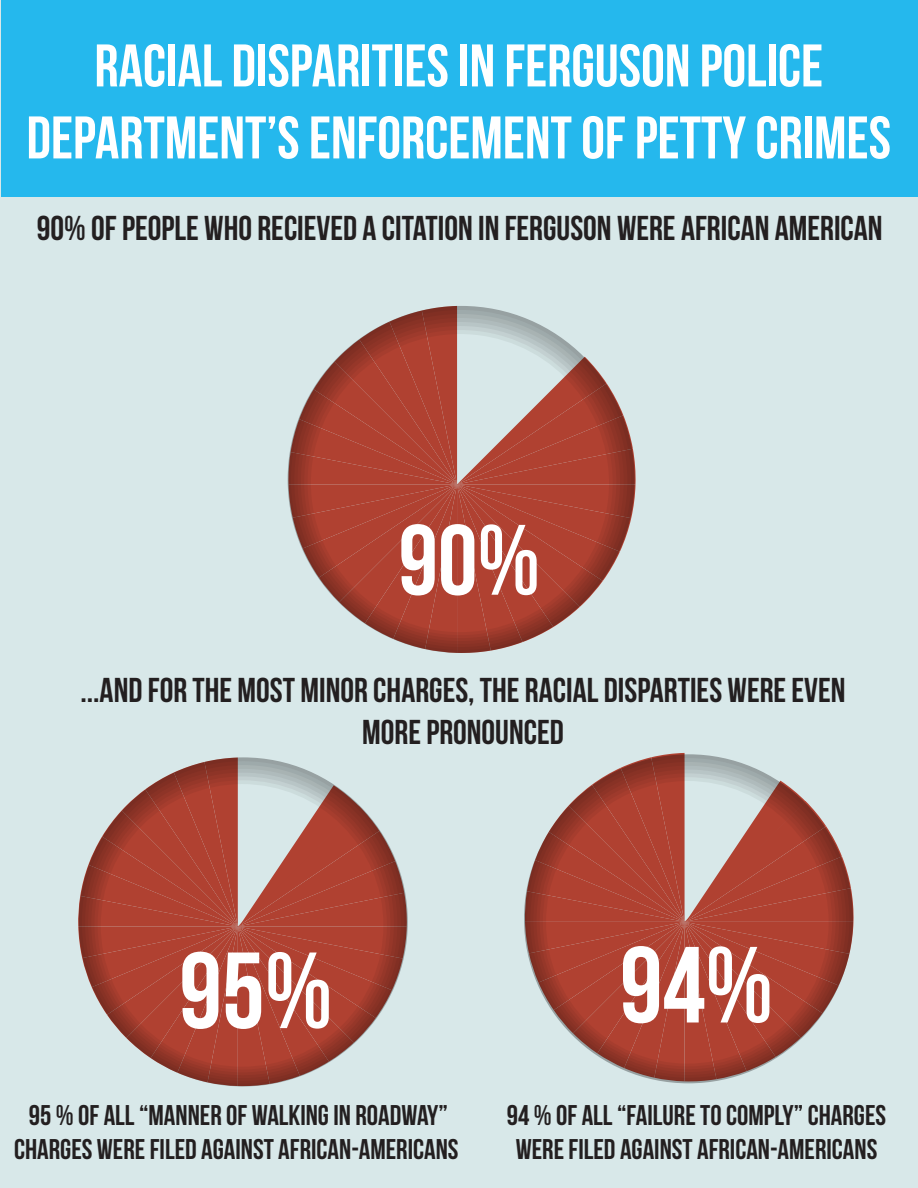
<style>
.page{position:relative;width:918px;height:1188px;background:#d8e8e9}
.page>*{position:absolute;margin:0;border:0;box-sizing:border-box;transform-origin:0 0}
.t1{font:108px "Bebas Neue";color:#fff}
.t2{font:99.75px "Bebas Neue";color:#fff}
.t3{font:60px/72px "Bebas Neue";color:#fff;text-align:center}
.t4{font:34.5px/41.4px "Bebas Neue";color:#231f20;text-align:center}
.t5{font:28.5px/34.2px "Bebas Neue";color:#231f20;text-align:center}
</style>
<div class="page">
<div style="left:2px;top:0;width:916px;height:196px;background:#25b8ed"></div>
<svg style="left:288px;top:306px;width:348px;height:347px"></svg>
<svg style="left:288px;top:306px;width:347px;height:347px;fill:#7a2d22"></svg>
<svg style="left:291px;top:310px;width:340px;height:340px;fill:#812f23"></svg>
<svg style="left:294px;top:314px;width:333px;height:333px;fill:#883225"></svg>
<svg style="left:298px;top:318px;width:326px;height:326px;fill:#8e3427"></svg>
<svg style="left:301px;top:322px;width:319px;height:319px;fill:#963729"></svg>
<svg style="left:304px;top:326px;width:312px;height:312px;fill:#9e3a2c"></svg>
<svg style="left:308px;top:330px;width:305px;height:305px;fill:#a63d2e"></svg>
<svg style="left:311px;top:334px;width:298px;height:298px;fill:#b04131"></svg>
<svg style="left:525px;top:753px;width:329px;height:329px"></svg>
<svg style="left:524px;top:754px;width:329px;height:329px;fill:#7c3024"></svg>
<svg style="left:527px;top:758px;width:323px;height:323px;fill:#812f23"></svg>
<svg style="left:530px;top:762px;width:316px;height:316px;fill:#883225"></svg>
<svg style="left:533px;top:766px;width:310px;height:309px;fill:#8e3427"></svg>
<svg style="left:537px;top:770px;width:302px;height:302px;fill:#963729"></svg>
<svg style="left:540px;top:773px;width:296px;height:296px;fill:#9e3a2c"></svg>
<svg style="left:543px;top:777px;width:289px;height:289px;fill:#a63d2e"></svg>
<svg style="left:546px;top:781px;width:283px;height:283px;fill:#b04131"></svg>
<svg style="left:78px;top:759px;width:329px;height:327px"></svg>
<svg style="left:79px;top:757px;width:329px;height:329px;fill:#7a2d22"></svg>
<svg style="left:82px;top:761px;width:322px;height:323px;fill:#812f23"></svg>
<svg style="left:85px;top:765px;width:316px;height:316px;fill:#883225"></svg>
<svg style="left:88px;top:769px;width:309px;height:309px;fill:#8e3427"></svg>
<svg style="left:91px;top:773px;width:303px;height:302px;fill:#963729"></svg>
<svg style="left:94px;top:776px;width:296px;height:296px;fill:#9e3a2c"></svg>
<svg style="left:98px;top:780px;width:289px;height:290px;fill:#a63d2e"></svg>
<svg style="left:101px;top:784px;width:282px;height:283px;fill:#b04131"></svg>
<h3 class="t3" style="left:27px;top:29px;width:866px">RACIAL DISPARITIES IN FERGUSON POLICE<br>DEPARTMENT’S ENFORCEMENT OF PETTY CRIMES</h3>
<p class="t4" style="left:37px;top:207px;width:847px">90% OF PEOPLE WHO RECIEVED A CITATION IN FERGUSON WERE AFRICAN AMERICAN</p>
<h2 class="t2" style="left:398px;top:506px;width:143px">90%</h2>
<p class="t4" style="left:80px;top:669px;width:767px">...AND FOR THE MOST MINOR CHARGES, THE RACIAL DISPARTIES WERE EVEN<br>MORE PRONOUNCED</p>
<h1 class="t1" style="left:179px;top:932px;width:155px">95%</h1>
<h1 class="t1" style="left:620px;top:926px;width:155px">94%</h1>
<p class="t5" style="left:14px;top:1098px;width:446px">95 % OF ALL “MANNER OF WALKING IN ROADWAY”<br>CHARGES WERE FILED AGAINST AFRICAN-AMERICANS</p>
<p class="t5" style="left:507px;top:1098px;width:381px">94 % OF ALL “FAILURE TO COMPLY” CHARGES<br>WERE FILED AGAINST AFRICAN-AMERICANS</p>
</div>
